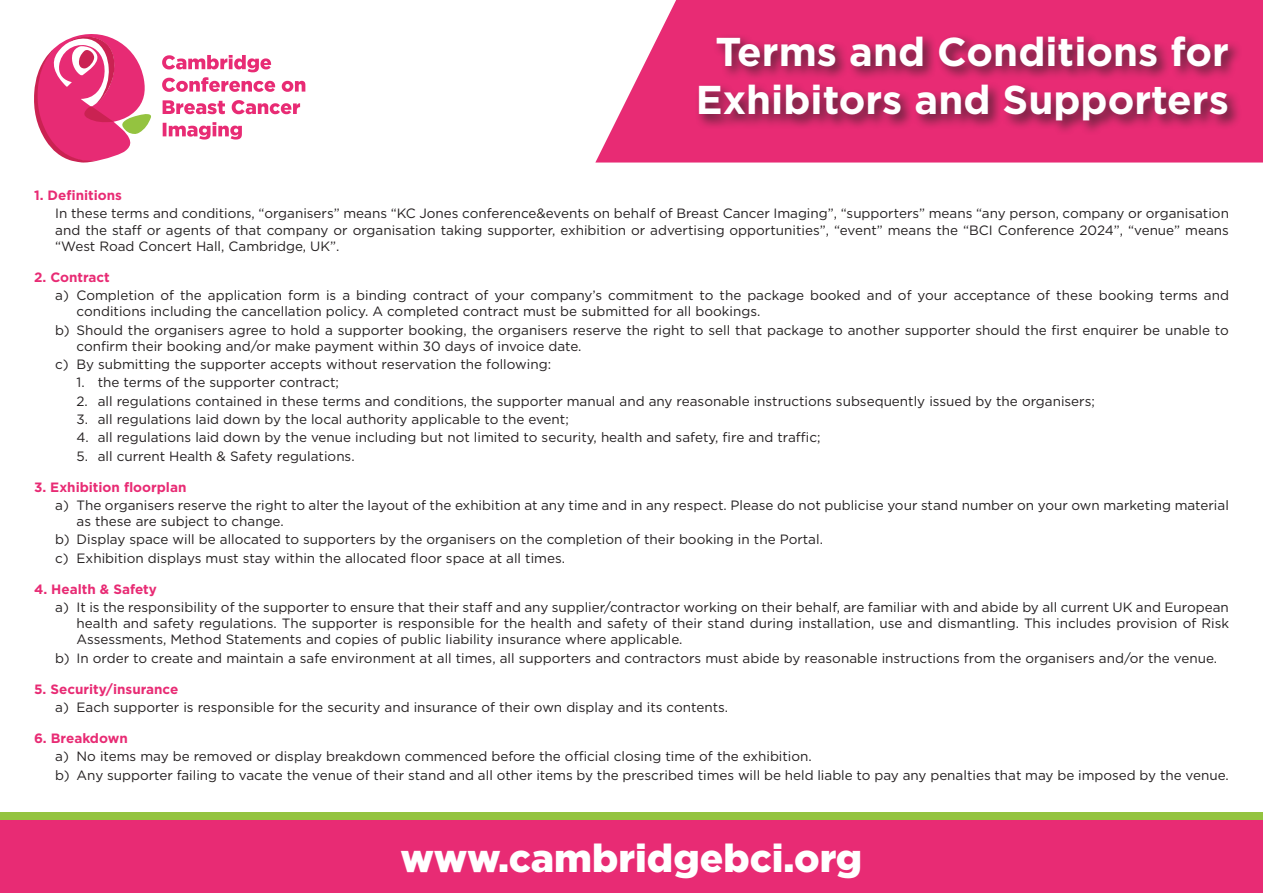
<style>
.page{position:relative;width:1263px;height:893px;background:#fff}
.page>*{position:absolute;margin:0;border:0;box-sizing:border-box;transform-origin:0 0}
.t1{font:700 40.2px/48.3px "Gotham";color:#fff;text-align:center}
.t2{font:900 39px "Gotham";color:#fff}
.t3{font:13.5px/16.2px "Gotham";color:#231f20}
.t4{font:700 13.5px "Gotham";color:#e82b74}
</style>
<div class="page">
<svg style="left:595px;top:0;width:668px;height:163px;background:#eb4786"></svg>
<div style="left:0;top:812px;width:1263px;height:60px;background:#94c340"></div>
<div style="left:0;top:821px;width:1263px;height:72px;background:#e82b74"></div>
<svg style="left:163px;top:122px;width:79px;height:18px"></svg>
<svg style="left:163px;top:100px;width:137px;height:14px"></svg>
<svg style="left:162px;top:55px;width:143px;height:37px"></svg>
<svg style="left:34px;top:34px;width:117px;height:129px"></svg>
<div style="left:694px;top:32px;width:548px;height:103px;background:#231f20;opacity:.75"></div>
<h1 class="t1" style="left:696px;top:28px;width:535px">Terms and Conditions for<br>Exhibitors and Supporters</h1>
<p class="t4" style="left:34px;top:186px;width:89px">1. Definitions</p>
<p class="t3" style="left:55px;top:205px;width:1175px;text-align:justify">In these terms and conditions, “organisers” means “KC Jones conference&amp;events on behalf of Breast Cancer Imaging”, “supporters” means “any person, company or organisation and the staff or agents of that company or organisation taking supporter, exhibition or advertising opportunities”, “event” means the “BCI Conference 2024”, “venue” means “West Road Concert Hall, Cambridge, UK”.</p>
<p class="t4" style="left:34px;top:268px;width:77px">2. Contract</p>
<p class="t3" style="left:77px;top:287px;width:1154px;text-indent:-21px">a) Completion of the application form is a binding contract of your company’s commitment to the package booked and of your acceptance of these booking terms and conditions including the cancellation policy. A completed contract must be submitted for all bookings.</p>
<p class="t3" style="left:77px;top:321px;width:1154px;text-indent:-21px">b) Should the organisers agree to hold a supporter booking, the organisers reserve the right to sell that package to another supporter should the first enquirer be unable to confirm their booking and/or make payment within 30 days of invoice date.</p>
<p class="t3" style="left:55px;top:356px;width:497px">c) By submitting the supporter accepts without reservation the following:</p>
<p class="t3" style="left:77px;top:374px;width:264px">1. the terms of the supporter contract;</p>
<p class="t3" style="left:77px;top:393px;width:1020px">2. all regulations contained in these terms and conditions, the supporter manual and any reasonable instructions subsequently issued by the organisers;</p>
<p class="t3" style="left:77px;top:411px;width:494px">3. all regulations laid down by the local authority applicable to the event;</p>
<p class="t3" style="left:77px;top:429px;width:745px">4. all regulations laid down by the venue including but not limited to security, health and safety, fire and traffic;</p>
<p class="t3" style="left:77px;top:447px;width:280px">5. all current Health &amp; Safety regulations.</p>
<p class="t4" style="left:34px;top:478px;width:154px">3. Exhibition floorplan</p>
<p class="t3" style="left:77px;top:497px;width:1154px;text-indent:-21px">a) The organisers reserve the right to alter the layout of the exhibition at any time and in any respect. Please do not publicise your stand number on your own marketing material as these are subject to change.</p>
<p class="t3" style="left:55px;top:530px;width:769px;line-height:18.3px">b) Display space will be allocated to supporters by the organisers on the completion of their booking in the Portal. c) Exhibition displays must stay within the allocated floor space at all times.</p>
<p class="t4" style="left:34px;top:580px;width:124px">4. Health &amp; Safety</p>
<p class="t3" style="left:77px;top:599px;width:1154px;text-align:justify;text-indent:-21px">a) It is the responsibility of the supporter to ensure that their staff and any supplier/contractor working on their behalf, are familiar with and abide by all current UK and European health and safety regulations. The supporter is responsible for the health and safety of their stand during installation, use and dismantling. This includes provision of Risk Assessments, Method Statements and copies of public liability insurance where applicable.</p>
<p class="t3" style="left:55px;top:650px;width:1163px">b) In order to create and maintain a safe environment at all times, all supporters and contractors must abide by reasonable instructions from the organisers and/or the venue.</p>
<p class="t4" style="left:34px;top:680px;width:146px">5. Security/insurance</p>
<p class="t3" style="left:55px;top:699px;width:674px">a) Each supporter is responsible for the security and insurance of their own display and its contents.</p>
<p class="t4" style="left:34px;top:729px;width:95px">6. Breakdown</p>
<p class="t3" style="left:55px;top:747px;width:1175px;line-height:18.3px">a) No items may be removed or display breakdown commenced before the official closing time of the exhibition.<br>b) Any supporter failing to vacate the venue of their stand and all other items by the prescribed times will be held liable to pay any penalties that may be imposed by the venue.</p>
<h2 class="t2" style="left:401px;top:832px;width:463px">www.cambridgebci.org</h2>
</div>
